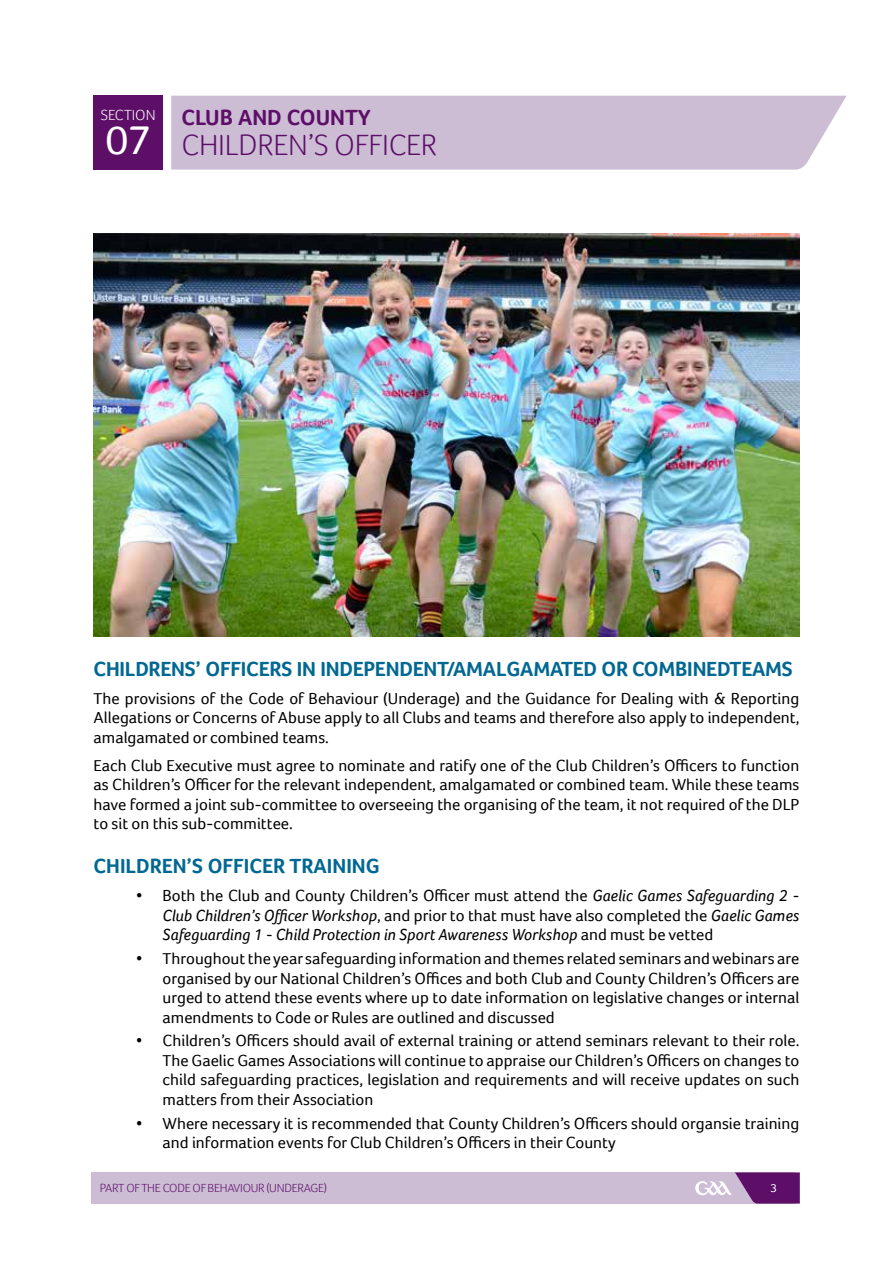
<style>
.page{position:relative;width:893px;height:1263px;background:#fff}
.page>*{position:absolute;margin:0;border:0;box-sizing:border-box;transform-origin:0 0}
.t1{font:42px "Foco";color:#fff}
.t2{font:300 30px "Foco";letter-spacing:-.01em;color:#5d0f68}
.t3{font:700 22.5px "Foco";color:#5d0f68}
.t4{font:700 21px "Foco";letter-spacing:-.01em;color:#006892}
.t5{font:16.5px/19.5px "Foco";color:#000;text-align:justify}
.t6{font:italic 16.5px/19.5px "Foco";color:#000;text-align:justify}
.t7{font:300 15px "Foco";color:#fff}
.t8{font:300 12px "Foco";letter-spacing:-.02em;color:#5d0f68}
.t9{font:12px "Foco";color:#fff}
.s1{font-style:normal}
</style>
<div class="page">
<div style="left:91px;top:1172px;width:704px;height:31px;background:#ccbdd5"></div>
<div style="left:171px;top:96px;width:675px;height:74px;background:#ccbdd5"></div>
<div style="left:94px;top:96px;width:69px;height:74px;background:#5d0f68"></div>
<svg style="left:695px;top:1172px;width:105px;height:31px"></svg>
<img style="left:94px;top:234px;width:705px;height:402px">
<p class="t7" style="left:101px;top:105px;width:56px">SECTION</p>
<h1 class="t1" style="left:105px;top:115px;width:47px">07</h1>
<h3 class="t3" style="left:181px;top:104px;width:191px">CLUB AND COUNTY</h3>
<h2 class="t2" style="left:181px;top:125px;width:257px">CHILDREN’S OFFICER</h2>
<p class="t4" style="left:94px;top:656px;width:701px">CHILDRENS’ OFFICERS IN INDEPENDENT/AMALGAMATED OR COMBINEDTEAMS</p>
<p class="t5" style="left:94px;top:688px;width:707px">The provisions of the Code of Behaviour (Underage) and the Guidance for Dealing with &amp; Reporting Allegations or Concerns of Abuse apply to all Clubs and teams and therefore also apply to independent, amalgamated or combined teams.</p>
<p class="t5" style="left:94px;top:755px;width:707px">Each Club Executive must agree to nominate and ratify one of the Club Children’s Officers to function as Children’s Officer for the relevant independent, amalgamated or combined team. While these teams have formed a joint sub-committee to overseeing the organising of the team, it not required of the DLP to sit on this sub-committee.</p>
<p class="t4" style="left:94px;top:854px;width:288px">CHILDREN’S OFFICER TRAINING</p>
<p class="t6" style="left:163px;top:886px;width:638px;text-indent:-26px"><span class="s1">• Both the Club and County Children’s Officer must attend the</span> Gaelic Games Safeguarding 2 - Club Children’s Officer Workshop<span class="s1">, and prior to that must have also completed the</span> Gaelic Games Safeguarding 1 - Child Protection in Sport Awareness Workshop <span class="s1">and must be vetted</span></p>
<p class="t5" style="left:163px;top:949px;width:638px;text-indent:-26px">• Throughout the year safeguarding information and themes related seminars and webinars are organised by our National Children’s Offices and both Club and County Children’s Officers are urged to attend these events where up to date information on legislative changes or internal amendments to Code or Rules are outlined and discussed</p>
<p class="t5" style="left:163px;top:1031px;width:638px;text-indent:-26px">• Children’s Officers should avail of external training or attend seminars relevant to their role.<br>The Gaelic Games Associations will continue to appraise our Children’s Officers on changes to child safeguarding practices, legislation and requirements and will receive updates on such matters from their Association</p>
<p class="t5" style="left:163px;top:1113px;width:638px;text-indent:-26px">• Where necessary it is recommended that County Children’s Officers should organsie training and information events for Club Children’s Officers in their County</p>
<p class="t8" style="left:100px;top:1180px;width:228px">PART OF THE CODE OF BEHAVIOUR (UNDERAGE)</p>
<p class="t9" style="left:770px;top:1181px;width:8px">3</p>
</div>
